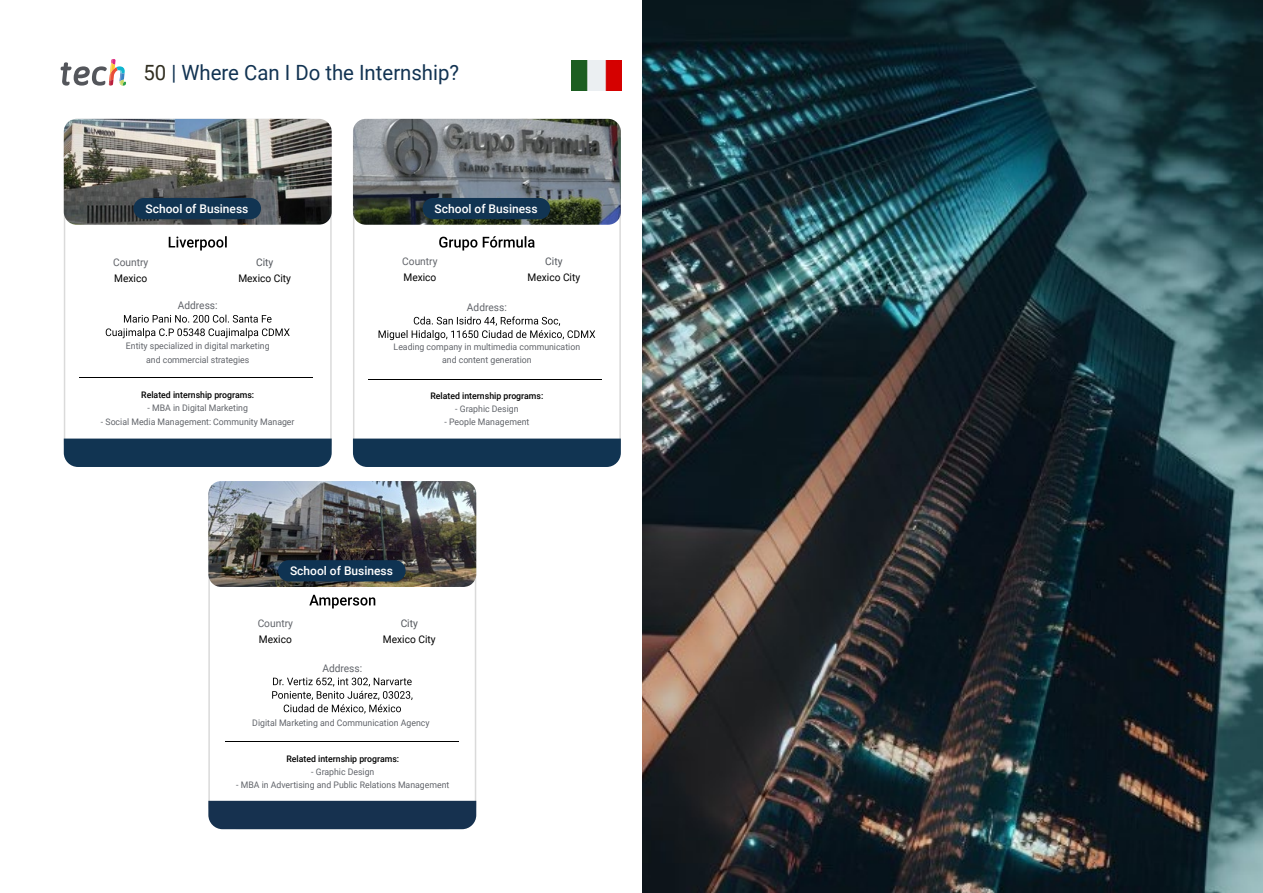
<style>
.page{position:relative;width:1263px;height:893px;background:#fff}
.page>*{position:absolute;margin:0;border:0;box-sizing:border-box;transform-origin:0 0}
.t1{font:21px "Roboto";color:#123352}
.t2{font:500 12px "Roboto";color:#fff}
.t3{font:10.5px "Roboto";color:#000}
.t4{font:10.5px "Roboto";color:#61646a}
.t5{font:10.5px "Roboto";color:#52555b}
.t6{font:9px/13.5px "Roboto";color:#61646a;text-align:center}
.t7{font:500 9px "Roboto";color:#000}
.s1{color:#312e20}
</style>
<div class="page">
<svg style="left:61px;top:59px;width:65px;height:27px"></svg>
<img style="left:642px;top:0;width:621px;height:893px">
<img style="left:572px;top:60px;width:49px;height:31px">
<svg style="left:63px;top:118px;width:269px;height:337px"></svg>
<img style="left:64px;top:119px;width:268px;height:106px">
<div style="left:133px;top:198px;width:128px;height:21px;background:#113452;border-radius:11px"></div>
<div style="left:64px;top:439px;width:268px;height:28px;background:#113452"></div>
<hr style="left:79px;top:377px;width:234px;height:1px;background:#000">
<svg style="left:169px;top:236px;width:58px;height:15px"></svg>
<svg style="left:106px;top:315px;width:184px;height:23px"></svg>
<svg style="left:352px;top:118px;width:269px;height:334px"></svg>
<img style="left:353px;top:119px;width:268px;height:106px">
<div style="left:423px;top:198px;width:127px;height:21px;background:#113452;border-radius:11px"></div>
<div style="left:353px;top:439px;width:268px;height:28px;background:#113452"></div>
<hr style="left:368px;top:379px;width:234px;height:1px;background:#000">
<svg style="left:439px;top:236px;width:96px;height:15px"></svg>
<svg style="left:379px;top:316px;width:216px;height:24px"></svg>
<svg style="left:208px;top:492px;width:269px;height:338px"></svg>
<img style="left:208px;top:481px;width:268px;height:106px">
<div style="left:278px;top:560px;width:128px;height:21px;background:#0f3352;border-radius:11px"></div>
<hr style="left:225px;top:741px;width:234px;height:1px;background:#000">
<svg style="left:309px;top:595px;width:66px;height:13px"></svg>
<svg style="left:272px;top:678px;width:140px;height:36px"></svg>
<div style="left:208px;top:801px;width:268px;height:28px;background:#16314f"></div>
<h1 class="t1" style="left:144px;top:57px;width:317px"><span class="s1">50</span> | Where Can I Do the Internship?</h1>
<h2 class="t2" style="left:145px;top:200px;width:104px">School of Business</h2>
<h2 class="t2" style="left:435px;top:200px;width:104px">School of Business</h2>
<p class="t4" style="left:113px;top:255px;width:37px">Country</p>
<p class="t3" style="left:114px;top:271px;width:34px">Mexico</p>
<p class="t5" style="left:256px;top:255px;width:19px">City</p>
<p class="t3" style="left:238px;top:271px;width:54px">Mexico City</p>
<p class="t4" style="left:402px;top:254px;width:37px">Country</p>
<p class="t3" style="left:403px;top:270px;width:34px">Mexico</p>
<p class="t5" style="left:545px;top:254px;width:19px">City</p>
<p class="t3" style="left:527px;top:270px;width:54px">Mexico City</p>
<p class="t4" style="left:178px;top:298px;width:41px">Address:</p>
<p class="t6" style="left:126px;top:339px;width:145px">Entity specialized in digital marketing and commercial strategies</p>
<p class="t7" style="left:141px;top:389px;width:114px">Related internship programs:</p>
<p class="t6" style="left:148px;top:401px;width:102px">- MBA in Digital Marketing</p>
<p class="t6" style="left:101px;top:414px;width:195px">- Social Media Management: Community Manager</p>
<p class="t4" style="left:467px;top:300px;width:41px">Address:</p>
<p class="t6" style="left:394px;top:340px;width:188px">Leading company in multimedia communication and content generation</p>
<p class="t7" style="left:430px;top:389px;width:114px">Related internship programs:</p>
<p class="t6" style="left:455px;top:402px;width:65px">- Graphic Design</p>
<p class="t6" style="left:444px;top:415px;width:86px">- People Management</p>
<h2 class="t2" style="left:290px;top:563px;width:104px">School of Business</h2>
<p class="t4" style="left:258px;top:616px;width:37px">Country</p>
<p class="t3" style="left:259px;top:632px;width:34px">Mexico</p>
<p class="t4" style="left:322px;top:661px;width:41px">Address:</p>
<p class="t5" style="left:401px;top:616px;width:19px">City</p>
<p class="t3" style="left:383px;top:632px;width:54px">Mexico City</p>
<p class="t6" style="left:252px;top:715px;width:179px">Digital Marketing and Communication Agency</p>
<p class="t7" style="left:286px;top:752px;width:114px">Related internship programs:</p>
<p class="t6" style="left:311px;top:765px;width:65px">- Graphic Design</p>
<p class="t6" style="left:236px;top:778px;width:215px">- MBA in Advertising and Public Relations Management</p>
</div>
